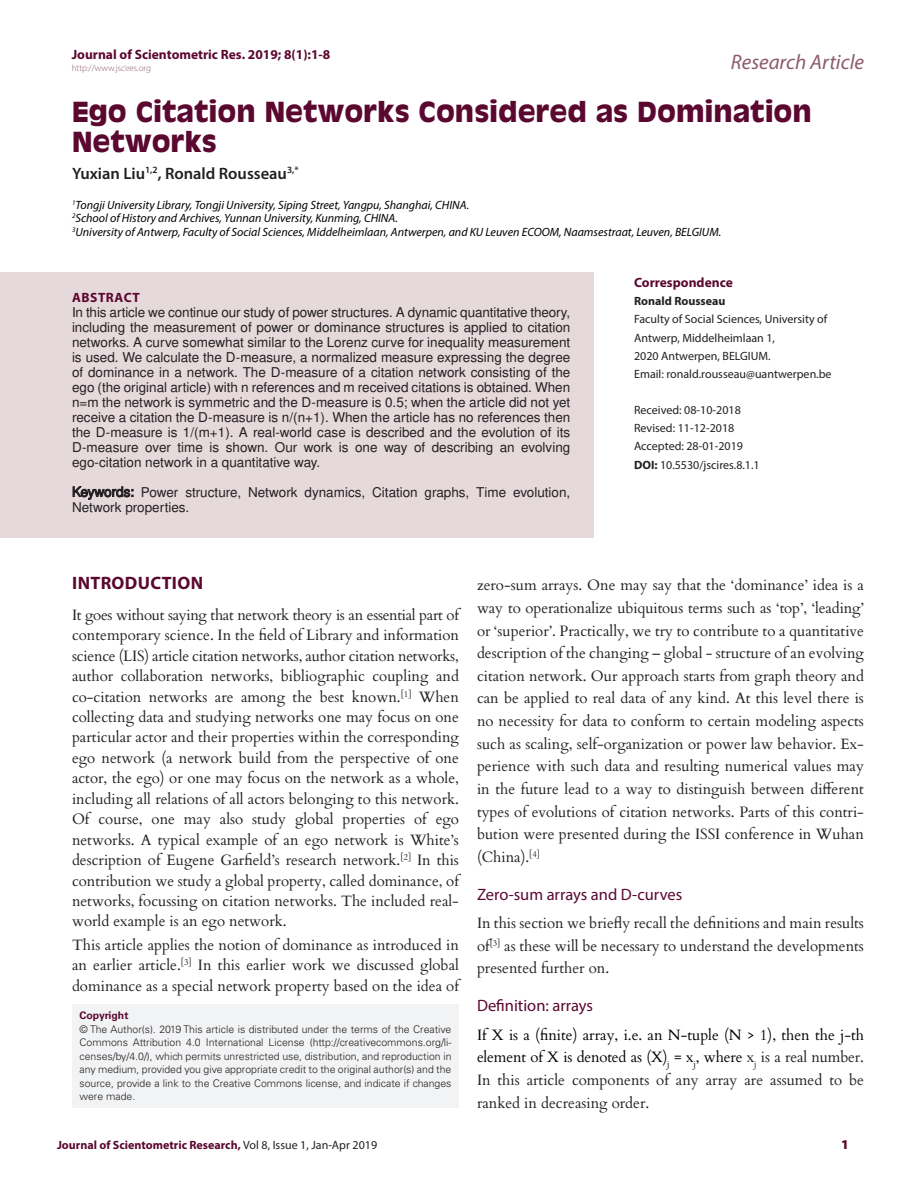
<style>
.page{position:relative;width:918px;height:1188px;background:#fff}
.page>*{position:absolute;margin:0;border:0;box-sizing:border-box;transform-origin:0 0}
.CT{font:700 27px/30px "Antique Olive";color:#5b0830}
.t1{font:italic 21px "Myriad Pro";color:#8d5c68}
._1_HD{font:700 18px "Myriad Pro";letter-spacing:.02em;color:#5b0830}
._2_HD{font:16.5px "Myriad Pro";color:#5b0830}
.CA{font:600 16.5px "Myriad Pro";color:#231f20}
.TXT{font:15px/20.4px "Cardo";color:#231f20;text-align:justify}
.ABS_TXT{font:13.5px/15px "Nimbus San L";color:#231f20;text-align:justify}
.ABS_TXT-2{font:700 13.5px "Myriad Pro";color:#5b0830}
.ABS_HD{font:700 13.5px "Myriad Pro";letter-spacing:.04em;color:#5b0830}
.RRH{font:900 13.5px "Myriad Pro";color:#5b0830}
.CA_Aff{font:italic 12px "Myriad Pro";color:#000}
.ABS_TXT-3{font:12px/18.1px "Myriad Pro";color:#231f20}
.RRH-2{font:700 12px "Myriad Pro";color:#5b0830}
.ABS_TXT-4{font:700 12px "Myriad Pro";color:#231f20}
.ABS_AU_ADD{font:300 10.5px/13.5px "Univers LT Std";color:#231f20;text-align:justify}
.ABS_AU_ADD-2{font:700 10.5px "Univers LT Std";color:#5b0830}
.t2{font:300 9px "Myriad Pro";color:#8d5c68}
.s1{font-weight:700}
.s2{color:#000}
.s3{font-weight:400;color:#231f20}
</style>
<div class="page">
<div style="left:72px;top:1004px;width:387px;height:104px;background:#f2f3f4"></div>
<div style="left:0;top:272px;width:594px;height:266px;background:#e5d9db"></div>
<svg style="left:73px;top:486px;width:60px;height:14px"></svg>
<p class="ABS_TXT-2" style="left:72px;top:46px;width:260px">Journal of Scientometric Res. 2019; 8(1):1-8</p>
<p class="t2" style="left:72px;top:62px;width:81px">http://www.jscires.org</p>
<h2 class="t1" style="left:731px;top:49px;width:135px">Research Article</h2>
<p class="CT" style="left:72px;top:96px;width:741px">Ego Citation Networks Considered as Domination<br>Networks</p>
<p class="CA" style="left:72px;top:163px;width:228px">Yuxian Liu<sup>1,2</sup>, Ronald Rousseau<sup>3,*</sup></p>
<p class="CA_Aff" style="left:72px;top:197px;width:399px"><sup>1</sup>Tongji University Library, Tongji University, Siping Street, Yangpu, Shanghai, CHINA.</p>
<p class="CA_Aff" style="left:72px;top:211px;width:327px"><sup>2</sup>School of History and Archives, Yunnan University, Kunming, CHINA.</p>
<p class="CA_Aff" style="left:72px;top:224px;width:651px"><sup>3</sup>University of Antwerp, Faculty of Social Sciences, Middelheimlaan, Antwerpen, and KU Leuven ECOOM, Naamsestraat, Leuven, BELGIUM.</p>
<p class="ABS_HD" style="left:72px;top:289px;width:69px">ABSTRACT</p>
<p class="ABS_TXT" style="left:72px;top:304px;width:500px">In this article we continue our study of power structures. A dynamic quantitative theory, including the measurement of power or dominance structures is applied to citation networks. A curve somewhat similar to the Lorenz curve for inequality measurement is used. We calculate the D-measure, a normalized measure expressing the degree of dominance in a network. The D-measure of a citation network consisting of the ego (the original article) with n references and m received citations is obtained. When n=m the network is symmetric and the D-measure is 0.5; when the article did not yet receive a citation the D-measure is n/(n+1). When the article has no references then the D-measure is 1/(m+1). A real-world case is described and the evolution of its D-measure over time is shown. Our work is one way of describing an evolving ego-citation network in a quantitative way.</p>
<p class="ABS_TXT" style="left:72px;top:484px;width:500px">Keywords: Power structure, Network dynamics, Citation graphs, Time evolution,<br>Network properties.</p>
<p class="ABS_TXT-2" style="left:634px;top:274px;width:100px">Correspondence</p>
<p class="ABS_TXT-4" style="left:634px;top:293px;width:93px">Ronald Rousseau</p>
<p class="ABS_TXT-3" style="left:634px;top:310px;width:195px">Faculty of Social Sciences, University of<br>Antwerp, Middelheimlaan 1,<br>2020 Antwerpen, BELGIUM.</p>
<p class="ABS_TXT-3" style="left:634px;top:365px;width:199px">Email: ronald.rousseau@uantwerpen.be</p>
<p class="ABS_TXT-3" style="left:634px;top:401px;width:108px">Received: 08-10-2018</p>
<p class="ABS_TXT-3" style="left:634px;top:419px;width:102px">Revised: 11-12-2018</p>
<p class="ABS_TXT-3" style="left:634px;top:437px;width:110px">Accepted: 28-01-2019</p>
<p class="ABS_TXT-3" style="left:634px;top:455px;width:127px"><span class="s1">DOI:</span> 10.5530/jscires.8.1.1</p>
<p class="_1_HD" style="left:72px;top:571px;width:132px">INTRODUCTION</p>
<p class="TXT" style="left:72px;top:604px;width:389px">It goes without saying that network theory is an essential part of contemporary science. In the field of Library and information science (LIS) article citation networks, author citation networks, author collaboration networks, bibliographic coupling and co-citation networks are among the best known.<sup>[1]</sup> When collecting data and studying networks one may focus on one particular actor and their properties within the corresponding ego network (a network build from the perspective of one actor, the ego) or one may focus on the network as a whole, including all relations of all actors belonging to this network.<br>Of course, one may also study global properties of ego networks. A typical example of an ego network is White’s description of Eugene Garfield’s research network.<sup>[2]</sup> In this contribution we study a global property, called dominance, of networks, focussing on citation networks. The included real&shy;world example is an ego network.</p>
<p class="TXT" style="left:72px;top:934px;width:389px">This article applies the notion of dominance as introduced in an earlier article.<sup>[3]</sup> In this earlier work we discussed global dominance as a special network property based on the idea of</p>
<p class="ABS_AU_ADD-2" style="left:80px;top:1009px;width:50px">Copyright</p>
<p class="ABS_AU_ADD" style="left:80px;top:1022px;width:374px">© The Author(s). 2019 This article is distributed under the terms of the Creative Commons Attribution 4.0 International License (http://creativecommons.org/li&shy;censes/by/4.0/), which permits unrestricted use, distribution, and reproduction in any medium, provided you give appropriate credit to the original author(s) and the source, provide a link to the Creative Commons license, and indicate if changes were made.</p>
<p class="TXT" style="left:477px;top:573px;width:389px;line-height:22.6px">zero-sum arrays. One may say that the ‘dominance’ idea is a way to operationalize ubiquitous terms such as ‘top’, ‘leading’ or ‘superior’. Practically, we try to contribute to a quantitative description of the changing – global - structure of an evolving citation network. Our approach starts from graph theory and can be applied to real data of any kind. At this level there is no necessity for data to conform to certain modeling aspects such as scaling, self-organization or power law behavior. Ex&shy;perience with such data and resulting numerical values may in the future lead to a way to distinguish between different types of evolutions of citation networks. Parts of this contri&shy;bution were presented during the ISSI conference in Wuhan (China).<sup>[4]</sup></p>
<p class="_2_HD" style="left:477px;top:884px;width:207px">Zero-sum arrays and D-curves</p>
<p class="TXT" style="left:477px;top:911px;width:388px;line-height:22.6px">In this section we briefly recall the definitions and main results of<sup>[3]</sup> as these will be necessary to understand the developments presented further on.</p>
<p class="_2_HD" style="left:477px;top:995px;width:118px">Definition: arrays</p>
<p class="TXT" style="left:477px;top:1023px;width:389px;line-height:22.6px"><span class="s2">If X is a (finite) array, i.e. an N-tuple (N &gt; 1), then the j-th element of X is denoted as (X)</span><sub>j</sub> <span class="s2">= x</span><sub>j</sub><span class="s2">, where</span> x<sub>j</sub> is a real number.<br>In this article components of any array are assumed to be ranked in decreasing order.</p>
<p class="RRH-2" style="left:57px;top:1137px;width:322px">Journal of Scientometric Research, <span class="s3">Vol 8, Issue 1, Jan-Apr 2019</span></p>
<p class="RRH" style="left:841px;top:1136px;width:9px">1</p>
</div>
